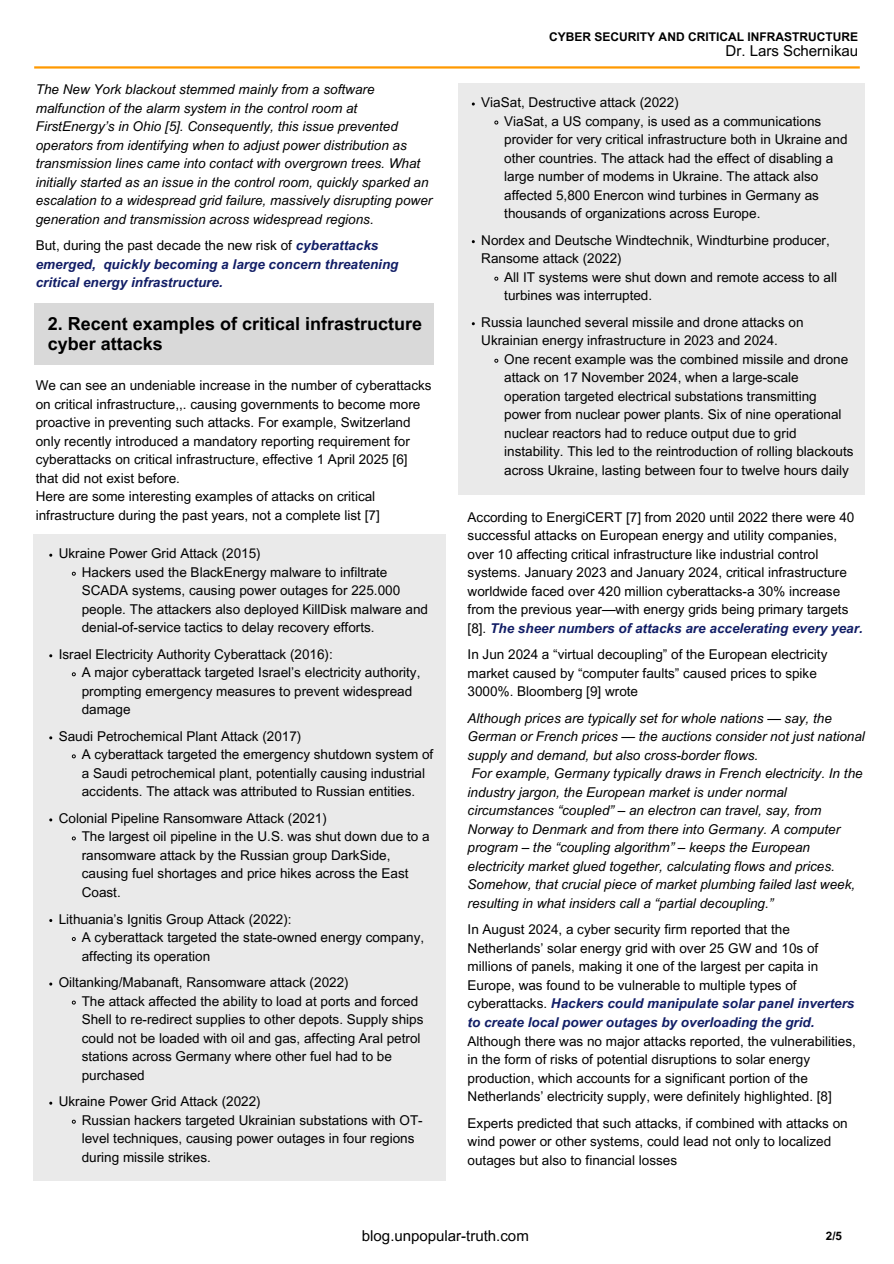
<style>
.page{position:relative;width:894px;height:1264px;background:#fff}
.page>*{position:absolute;margin:0;border:0;box-sizing:border-box;transform-origin:0 0}
.t1{font:700 18px/19.2px "Arial MT Pro";color:#000}
.t2{font:15px "Arial MT Pro";color:#000}
.t3{font:13.5px/18.5px "Arial MT Pro";color:#000}
.t4{font:italic 13.5px/18.5px "Arial MT Pro";color:#000}
.t5{font:italic 700 13.5px/18.5px "Arial MT Pro";color:#121e66}
.t6{font:700 12px "Arial MT Pro";color:#000}
.t7{font:700 11.7px "Arial MT Pro";color:#000}
.s1{font-weight:400;font-style:normal;color:#000}
.s2{font-weight:700;font-style:italic;color:#121e66}
</style>
<div class="page">
<hr style="left:34px;top:66px;width:825px;height:3px;background:#f90">
<div style="left:34px;top:303px;width:399px;height:61px;background:#d9d9d9"></div>
<div style="left:33px;top:534px;width:412px;height:646px;background:#eaeaea"></div>
<svg style="left:72px;top:571px;width:4px;height:5px"></svg>
<svg style="left:72px;top:672px;width:4px;height:4px"></svg>
<svg style="left:72px;top:754px;width:4px;height:4px"></svg>
<svg style="left:72px;top:836px;width:4px;height:4px"></svg>
<svg style="left:72px;top:937px;width:4px;height:4px"></svg>
<svg style="left:72px;top:1000px;width:4px;height:4px"></svg>
<svg style="left:72px;top:1119px;width:4px;height:4px"></svg>
<div style="left:458px;top:83px;width:407px;height:411px;background:#eaeaea"></div>
<svg style="left:494px;top:120px;width:4px;height:5px"></svg>
<svg style="left:494px;top:276px;width:4px;height:5px"></svg>
<svg style="left:494px;top:358px;width:4px;height:5px"></svg>
<h2 class="t4" style="left:36px;top:82px;width:398px">The New York blackout stemmed mainly from a software malfunction of the alarm system in the control room at FirstEnergy’s in Ohio [5]. Consequently, this issue prevented operators from identifying when to adjust power distribution as transmission lines came into contact with overgrown trees. What initially started as an issue in the control room, quickly sparked an escalation to a widespread grid failure, massively disrupting power generation and transmission across widespread regions.</h2>
<h1 class="t5" style="left:36px;top:238px;width:364px"><span class="s1">But, during the past decade the new risk of</span> cyberattacks emerged, quickly becoming a large concern threatening critical energy infrastructure.</h1>
<h2 class="t1" style="left:48px;top:317px;width:376px">2. Recent examples of critical infrastructure cyber attacks</h2>
<p class="t3" style="left:36px;top:378px;width:397px">We can see an undeniable increase in the number of cyberattacks on critical infrastructure,,. causing governments to become more proactive in preventing such attacks. For example, Switzerland only recently introduced a mandatory reporting requirement for cyberattacks on critical infrastructure, effective 1 April 2025 [6] that did not exist before.<br>Here are some interesting examples of attacks on critical infrastructure during the past years, not a complete list [7]</p>
<p class="t3" style="left:59px;top:546px;width:203px">Ukraine Power Grid Attack (2015)</p>
<h2 class="t3" style="left:82px;top:564px;width:348px">Hackers used the BlackEnergy malware to infiltrate SCADA systems, causing power outages for 225.000 people. The attackers also deployed KillDisk malware and denial-of-service tactics to delay recovery efforts.</h2>
<p class="t3" style="left:59px;top:646px;width:275px">Israel Electricity Authority Cyberattack (2016):</p>
<h2 class="t3" style="left:82px;top:665px;width:340px">A major cyberattack targeted Israel’s electricity authority, prompting emergency measures to prevent widespread damage</h2>
<p class="t3" style="left:59px;top:728px;width:244px">Saudi Petrochemical Plant Attack (2017)</p>
<h2 class="t3" style="left:82px;top:747px;width:353px">A cyberattack targeted the emergency shutdown system of a Saudi petrochemical plant, potentially causing industrial accidents. The attack was attributed to Russian entities.</h2>
<p class="t3" style="left:59px;top:810px;width:269px">Colonial Pipeline Ransomware Attack (2021)</p>
<h2 class="t3" style="left:82px;top:829px;width:349px">The largest oil pipeline in the U.S. was shut down due to a ransomware attack by the Russian group DarkSide, causing fuel shortages and price hikes across the East Coast.</h2>
<p class="t3" style="left:59px;top:911px;width:234px">Lithuania’s Ignitis Group Attack (2022):</p>
<h2 class="t3" style="left:82px;top:929px;width:344px">A cyberattack targeted the state-owned energy company, affecting its operation</h2>
<p class="t3" style="left:59px;top:974px;width:291px">Oiltanking/Mabanaft, Ransomware attack (2022)</p>
<p class="t3" style="left:82px;top:993px;width:343px">The attack affected the ability to load at ports and forced Shell to re-redirect supplies to other depots. Supply ships could not be loaded with oil and gas, affecting Aral petrol stations across Germany where other fuel had to be purchased</p>
<p class="t3" style="left:59px;top:1093px;width:203px">Ukraine Power Grid Attack (2022)</p>
<p class="t3" style="left:82px;top:1112px;width:342px">Russian hackers targeted Ukrainian substations with OT&shy;level techniques, causing power outages in four regions during missile strikes.</p>
<p class="t6" style="left:549px;top:32px;width:310px">CYBER SECURITY AND CRITICAL INFRASTRUCTURE</p>
<p class="t2" style="left:725px;top:45px;width:134px">Dr. Lars Schernikau</p>
<p class="t3" style="left:481px;top:95px;width:199px">ViaSat, Destructive attack (2022)</p>
<p class="t3" style="left:504px;top:113px;width:344px">ViaSat, a US company, is used as a communications provider for very critical infrastructure both in Ukraine and other countries. The attack had the effect of disabling a large number of modems in Ukraine. The attack also affected 5,800 Enercon wind turbines in Germany as thousands of organizations across Europe.</p>
<p class="t3" style="left:481px;top:232px;width:350px">Nordex and Deutsche Windtechnik, Windturbine producer,<br>Ransome attack (2022)</p>
<p class="t3" style="left:504px;top:269px;width:334px">All IT systems were shut down and remote access to all turbines was interrupted.</p>
<p class="t3" style="left:481px;top:314px;width:324px">Russia launched several missile and drone attacks on<br>Ukrainian energy infrastructure in 2023 and 2024.</p>
<h2 class="t3" style="left:504px;top:351px;width:351px">One recent example was the combined missile and drone attack on 17 November 2024, when a large-scale operation targeted electrical substations transmitting power from nuclear power plants. Six of nine operational nuclear reactors had to reduce output due to grid instability. This led to the reintroduction of rolling blackouts across Ukraine, lasting between four to twelve hours daily</h2>
<h2 class="t3" style="left:467px;top:509px;width:396px">According to EnergiCERT [7] from 2020 until 2022 there were 40 successful attacks on European energy and utility companies, over 10 affecting critical infrastructure like industrial control systems. January 2023 and January 2024, critical infrastructure worldwide faced over 420 million cyberattacks-a 30% increase from the previous year—with energy grids being primary targets [8]. <span class="s2">The sheer numbers of attacks are accelerating every year.</span></h2>
<h2 class="t3" style="left:467px;top:647px;width:361px">In Jun 2024 a “virtual decoupling” of the European electricity market caused by “computer faults” caused prices to spike<br>3000%. Bloomberg [9] wrote</h2>
<h2 class="t4" style="left:467px;top:710px;width:399px">Although prices are typically set for whole nations — say, the German or French prices — the auctions consider not just national supply and demand, but also cross-border flows.<br>For example, Germany typically draws in French electricity. In the industry jargon, the European market is under normal circumstances “coupled” – an electron can travel, say, from Norway to Denmark and from there into Germany. A computer program – the “coupling algorithm” – keeps the European electricity market glued together, calculating flows and prices.<br>Somehow, that crucial piece of market plumbing failed last week, resulting in what insiders call a “partial decoupling.”</h2>
<h2 class="t3" style="left:467px;top:922px;width:390px">In August 2024, a cyber security firm reported that the Netherlands’ solar energy grid with over 25 GW and 10s of millions of panels, making it one of the largest per capita in Europe, was found to be vulnerable to multiple types of cyberattacks. <span class="s2">Hackers could manipulate solar panel inverters to create local power outages by overloading the grid.<br></span>Although there was no major attacks reported, the vulnerabilities, in the form of risks of potential disruptions to solar energy production, which accounts for a significant portion of the Netherlands’ electricity supply, were definitely highlighted. [8]</h2>
<h2 class="t3" style="left:467px;top:1115px;width:381px">Experts predicted that such attacks, if combined with attacks on wind power or other systems, could lead not only to localized outages but also to financial losses</h2>
<h2 class="t2" style="left:362px;top:1230px;width:168px">blog.unpopular-truth.com</h2>
<p class="t7" style="left:825px;top:1231px;width:18px">2/5</p>
</div>
